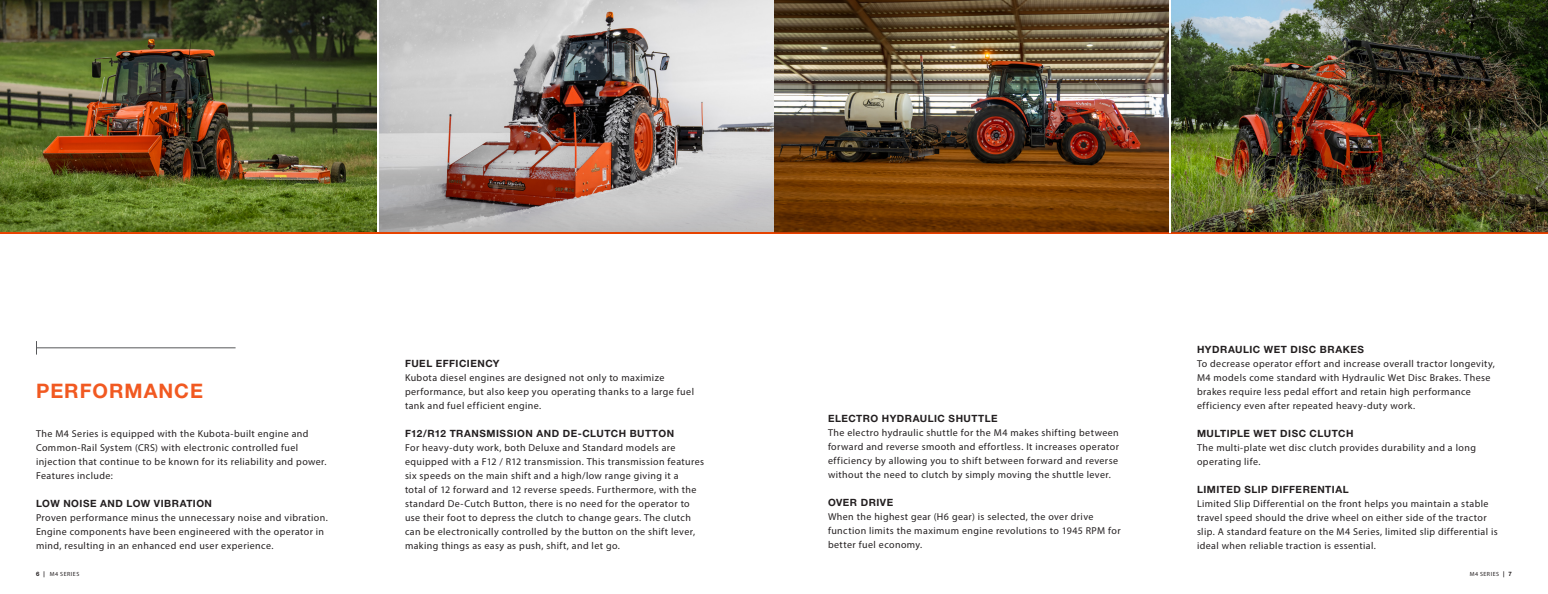
<style>
.page{position:relative;width:1548px;height:594px;background:#fff}
.page>*{position:absolute;margin:0;border:0;box-sizing:border-box;transform-origin:0 0}
.Section_Heading{font:700 20px "Helvetica Neue LT Std";letter-spacing:.05em;color:#f15921}
.Body{font:10px/14px "Myriad Pro";letter-spacing:.04em;color:#231f20}
.Body_Heading{font:700 10px "Helvetica Neue LT Std";letter-spacing:.05em;color:#231f20}
.Body-2{font:700 10px "Helvetica Neue LT Std";letter-spacing:.05em;color:#231f20}
.t1{font:6px "Myriad Pro";letter-spacing:.085em;color:#231f20}
.s1{font-family:"Helvetica Neue LT Std";font-weight:700}
</style>
<div class="page">
<img style="left:774px;top:0;width:395px;height:111px">
<img style="left:0;top:0;width:377px;height:111px">
<svg style="left:379px;top:0;width:395px;height:111px;background:#bcb9b9"></svg>
<img style="left:1171px;top:0;width:377px;height:111px">
<hr style="left:774px;top:232px;width:774px;height:2px;background:#e74300">
<img style="left:0;top:111px;width:1548px;height:122px">
<hr style="left:1169px;top:0;width:2px;height:233px;background:#fff">
<hr style="left:377px;top:0;width:2px;height:234px;background:#fff">
<hr style="left:0;top:232px;width:774px;height:2px;background:#e74300">
<hr style="left:36px;top:347px;width:200px;height:1px;background:#57585a">
<svg style="left:36px;top:341px;width:1px;height:14px"></svg>
<p class="Section_Heading" style="left:36px;top:379px;width:169px">PERFORMANCE</p>
<p class="Body" style="left:36px;top:426px;width:274px">The M4 Series is equipped with the Kubota-built engine and</p>
<p class="Body" style="left:36px;top:440px;width:292px">Common-Rail System (CRS) with electronic controlled fuel injection that continue to be known for its reliability and power.</p>
<p class="Body" style="left:36px;top:468px;width:78px">Features include:</p>
<p class="Body_Heading" style="left:36px;top:497px;width:178px">LOW NOISE AND LOW VIBRATION</p>
<p class="Body" style="left:36px;top:510px;width:293px">Proven performance minus the unnecessary noise and vibration.<br>Engine components have been engineered with the operator in mind, resulting in an enhanced end user experience.</p>
<p class="Body_Heading" style="left:405px;top:357px;width:96px">FUEL EFFICIENCY</p>
<p class="Body" style="left:405px;top:370px;width:291px">Kubota diesel engines are designed not only to maximize performance, but also keep you operating thanks to a large fuel tank and fuel efficient engine.</p>
<p class="Body_Heading" style="left:405px;top:427px;width:271px">F12/R12 TRANSMISSION AND DE-CLUTCH BUTTON</p>
<p class="Body" style="left:405px;top:440px;width:301px">For heavy-duty work, both Deluxe and Standard models are equipped with a F12 / R12 transmission. This transmission features six speeds on the main shift and a high/low range giving it a<br>total of 12 forward and 12 reverse speeds. Furthermore, with the standard De-Cutch Button, there is no need for the operator to use their foot to depress the clutch to change gears. The clutch can be electronically controlled by the button on the shift lever, making things as easy as push, shift, and let go.</p>
<p class="Body-2" style="left:828px;top:412px;width:171px">ELECTRO HYDRAULIC SHUTTLE</p>
<p class="Body" style="left:828px;top:426px;width:293px;text-align:justify">The electro hydraulic shuttle for the M4 makes shifting between forward and reverse smooth and effortless. It increases operator efficiency by allowing you to shift between forward and reverse without the need to clutch by simply moving the shuttle lever.</p>
<p class="Body-2" style="left:828px;top:496px;width:67px">OVER DRIVE</p>
<p class="Body" style="left:828px;top:510px;width:294px">When the highest gear (H6 gear) is selected, the over drive function limits the maximum engine revolutions to 1945 RPM for better fuel economy.</p>
<p class="Body-2" style="left:1197px;top:343px;width:169px">HYDRAULIC WET DISC BRAKES</p>
<p class="Body" style="left:1197px;top:356px;width:299px">To decrease operator effort and increase overall tractor longevity,</p>
<p class="Body" style="left:1197px;top:370px;width:295px">M4 models come standard with Hydraulic Wet Disc Brakes. These</p>
<p class="Body" style="left:1197px;top:384px;width:275px">brakes require less pedal effort and retain high performance</p>
<p class="Body" style="left:1197px;top:398px;width:220px">efficiency even after repeated heavy-duty work.</p>
<p class="Body-2" style="left:1197px;top:427px;width:158px">MULTIPLE WET DISC CLUTCH</p>
<p class="Body" style="left:1197px;top:440px;width:280px">The multi-plate wet disc clutch provides durability and a long operating life.</p>
<p class="Body_Heading" style="left:1197px;top:483px;width:153px">LIMITED SLIP DIFFERENTIAL</p>
<p class="Body" style="left:1197px;top:496px;width:302px">Limited Slip Differential on the front helps you maintain a stable travel speed should the drive wheel on either side of the tractor slip. A standard feature on the M4 Series, limited slip differential is ideal when reliable traction is essential.</p>
<p class="t1" style="left:36px;top:570px;width:45px"><span class="s1">6 |</span> M4 SERIES</p>
<p class="t1" style="left:1470px;top:570px;width:44px">M4 SERIES <span class="s1">| 7</span></p>
</div>
